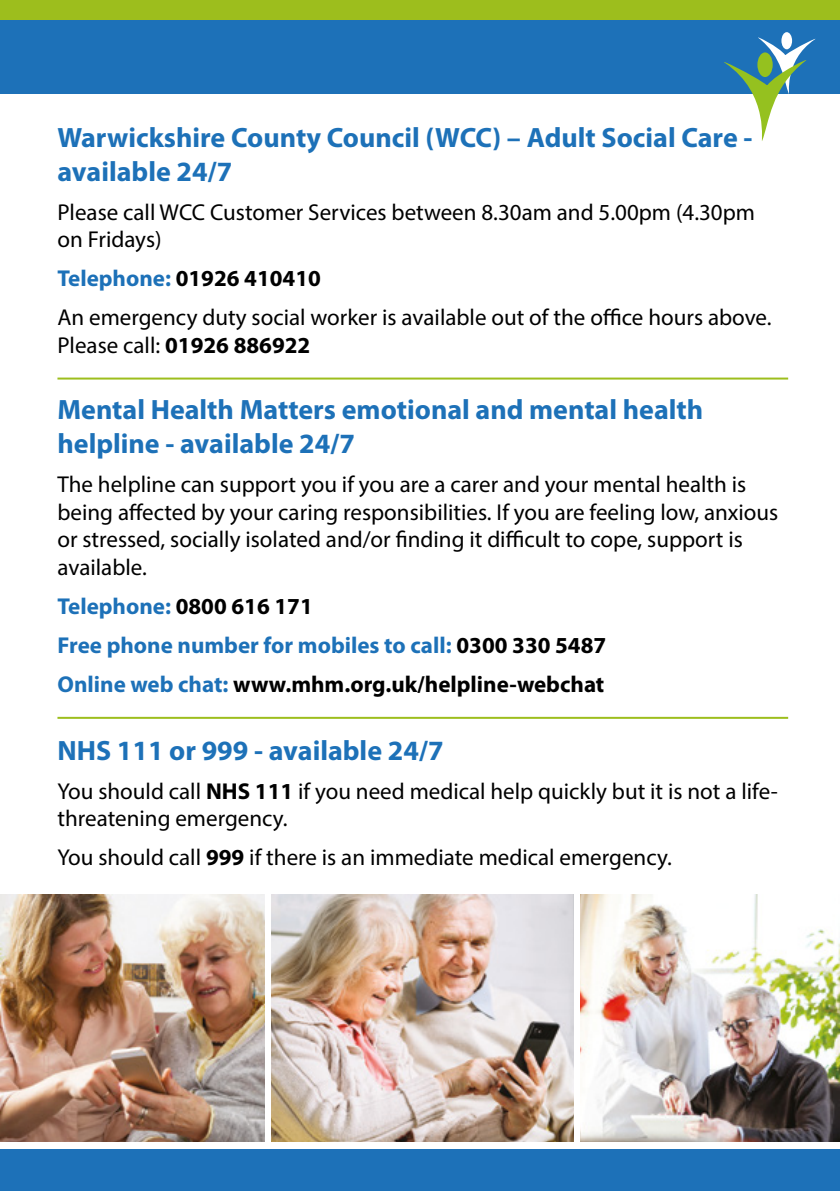
<style>
.page{position:relative;width:840px;height:1191px;background:#fff}
.page>*{position:absolute;margin:0;border:0;box-sizing:border-box;transform-origin:0 0}
.t1{font:700 28px/33.6px "Myriad Pro";color:#1d71b8}
.t2{font:23px/27.6px "Myriad Pro";color:#000}
.t3{font:700 23px/39px "Myriad Pro";color:#1d71b8}
.s1{font-weight:700;color:#1d71b8}
.s2{font-weight:700}
.s3{color:#000}
</style>
<div class="page">
<div style="left:0;top:0;width:839px;height:21px;background:#9dbe1d"></div>
<div style="left:0;top:21px;width:839px;height:73px;background:#1d71b8"></div>
<svg style="left:781px;top:32px;width:10px;height:17px"></svg>
<svg style="left:724px;top:35px;width:92px;height:106px"></svg>
<div style="left:757px;top:52px;width:15px;height:25px;background:#95c11f;border-radius:50%"></div>
<hr style="left:57px;top:377px;width:730px;height:2px;background:#9dbe1d">
<hr style="left:57px;top:717px;width:730px;height:2px;background:#9dbe1d">
<img style="left:271px;top:894px;width:302px;height:247px">
<img style="left:0;top:894px;width:264px;height:247px">
<img style="left:580px;top:894px;width:259px;height:247px">
<div style="left:0;top:1149px;width:839px;height:42px;background:#1d71b8"></div>
<p class="t1" style="left:57px;top:120px;width:696px">Warwickshire County Council (WCC) – Adult Social Care - available 24/7</p>
<p class="t2" style="left:57px;top:198px;width:698px">Please call WCC Customer Services between 8.30am and 5.00pm (4.30pm on Fridays)</p>
<p class="t2" style="left:57px;top:259px;width:715px;line-height:39px"><span class="s1">Telephone:</span> <span class="s2">01926 410410<br></span>An emergency duty social worker is available out of the office hours above.</p>
<p class="t2" style="left:57px;top:331px;width:254px">Please call: <span class="s2">01926 886922</span></p>
<p class="t1" style="left:57px;top:392px;width:647px">Mental Health Matters emotional and mental health helpline - available 24/7</p>
<p class="t2" style="left:57px;top:470px;width:722px">The helpline can support you if you are a carer and your mental health is being affected by your caring responsibilities. If you are feeling low, anxious or stressed, socially isolated and/or finding it difficult to cope, support is available.</p>
<p class="t3" style="left:57px;top:586px;width:550px">Telephone: <span class="s3">0800 616 171<br></span>Free phone number for mobiles to call: <span class="s3">0300 330 5487<br></span>Online web chat: <span class="s3">www.mhm.org.uk/helpline-webchat</span></p>
<p class="t1" style="left:57px;top:732px;width:387px">NHS 111 or 999 - available 24/7</p>
<p class="t2" style="left:57px;top:776px;width:721px">You should call <span class="s2">NHS 111</span> if you need medical help quickly but it is not a life&shy;threatening emergency.</p>
<p class="t2" style="left:57px;top:843px;width:615px">You should call <span class="s2">999</span> if there is an immediate medical emergency.</p>
</div>
